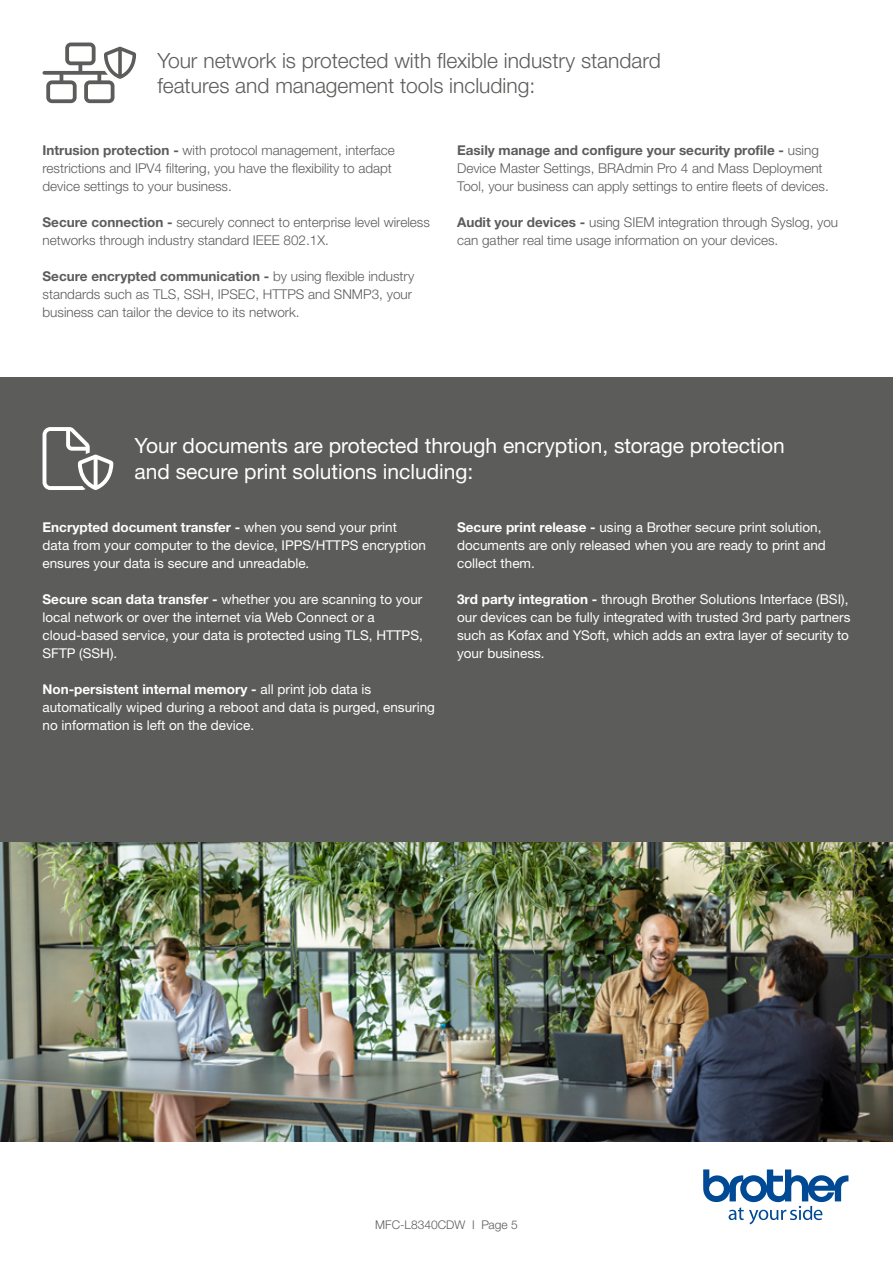
<style>
.page{position:relative;width:893px;height:1263px;background:#fff}
.page>*{position:absolute;margin:0;border:0;box-sizing:border-box;transform-origin:0 0}
.t1{font:21px/25.5px "Helvetica Neue LTW1 G";color:#fff}
.t2{font:300 21px/25.5px "Helvetica Neue LTW1 G";color:#5c5c5b}
.t3{font:13.5px/18px "Helvetica Neue LTW1 G";color:#fff}
.t4{font:300 13.5px/18px "Helvetica Neue LTW1 G";color:#5c5c5b}
.t5{font:300 12px "Helvetica Neue LTW1 G";color:#5c5c5b}
.s1{font-weight:700}
</style>
<div class="page">
<div style="left:0;top:377px;width:893px;height:465px;background:#5c5c5b"></div>
<svg style="left:43px;top:427px;width:70px;height:63px"></svg>
<svg style="left:703px;top:1169px;width:145px;height:55px"></svg>
<svg style="left:43px;top:43px;width:93px;height:60px"></svg>
<img style="left:0;top:842px;width:893px;height:299px">
<h1 class="t2" style="left:157px;top:47px;width:505px">Your network is protected with flexible industry standard features and management tools including:</h1>
<p class="t4" style="left:43px;top:141px;width:354px"><span class="s1">Intrusion protection -</span> with protocol management, interface restrictions and IPV4 filtering, you have the flexibility to adapt device settings to your business.</p>
<p class="t4" style="left:43px;top:213px;width:389px"><span class="s1">Secure connection -</span> securely connect to enterprise level wireless networks through industry standard IEEE 802.1X.</p>
<p class="t4" style="left:43px;top:267px;width:373px"><span class="s1">Secure encrypted communication -</span> by using flexible industry standards such as TLS, SSH, IPSEC, HTTPS and SNMP3, your business can tailor the device to its network.</p>
<p class="t4" style="left:457px;top:141px;width:373px"><span class="s1">Easily manage and configure your security profile -</span> using<br>Device Master Settings, BRAdmin Pro 4 and Mass Deployment<br>Tool, your business can apply settings to entire fleets of devices.</p>
<p class="t4" style="left:457px;top:213px;width:383px"><span class="s1">Audit your devices -</span> using SIEM integration through Syslog, you can gather real time usage information on your devices.</p>
<h1 class="t1" style="left:135px;top:433px;width:652px">Your documents are protected through encryption, storage protection and secure print solutions including:</h1>
<p class="t3" style="left:43px;top:518px;width:385px"><span class="s1">Encrypted document transfer -</span> when you send your print data from your computer to the device, IPPS/HTTPS encryption ensures your data is secure and unreadable.</p>
<p class="t3" style="left:43px;top:590px;width:382px"><span class="s1">Secure scan data transfer -</span> whether you are scanning to your local network or over the internet via Web Connect or a cloud-based service, your data is protected using TLS, HTTPS, SFTP (SSH).</p>
<p class="t3" style="left:43px;top:680px;width:394px"><span class="s1">Non-persistent internal memory -</span> all print job data is automatically wiped during a reboot and data is purged, ensuring no information is left on the device.</p>
<p class="t3" style="left:457px;top:518px;width:370px"><span class="s1">Secure print release -</span> using a Brother secure print solution, documents are only released when you are ready to print and collect them.</p>
<p class="t3" style="left:457px;top:590px;width:395px"><span class="s1">3rd party integration -</span> through Brother Solutions Interface (BSI), our devices can be fully integrated with trusted 3rd party partners such as Kofax and YSoft, which adds an extra layer of security to your business.</p>
<p class="t5" style="left:375px;top:1217px;width:144px">MFC-L8340CDW I Page 5</p>
</div>
